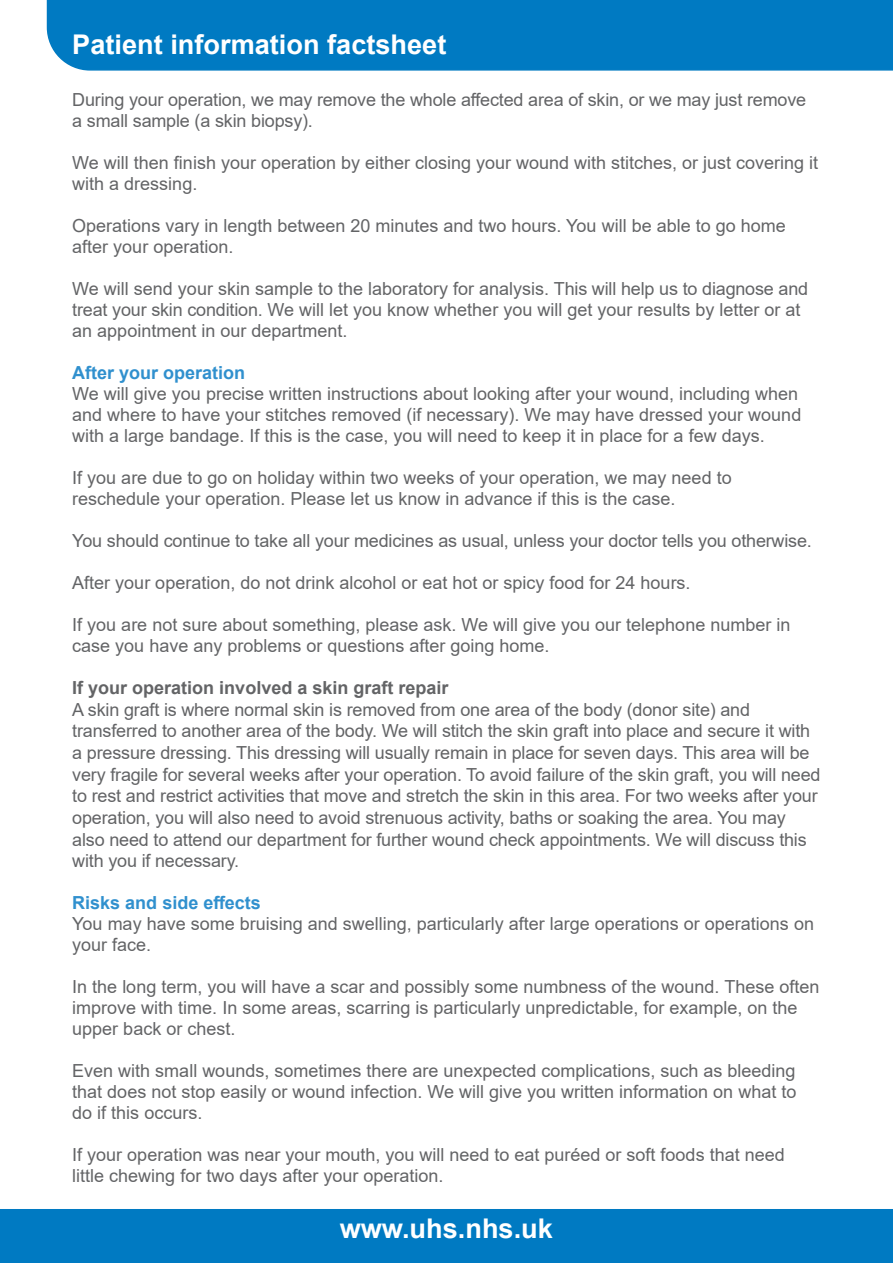
<style>
.page{position:relative;width:893px;height:1263px;background:#fff}
.page>*{position:absolute;margin:0;border:0;box-sizing:border-box;transform-origin:0 0}
.t1{font:700 27.15px "Arial";color:#fff}
.t2{font:18px/21px "Arial";color:#636466}
.t3{font:700 18px "Arial";color:#636466}
.t4{font:700 18px "Arial";color:#3090ce}
</style>
<div class="page">
<div style="left:0;top:1209px;width:893px;height:54px;background:#007ac2"></div>
<div style="left:46px;top:0;width:847px;height:71px;background:#007ac2"></div>
<h1 class="t1" style="left:72px;top:25px;width:376px">Patient information factsheet</h1>
<p class="t2" style="left:72px;top:89px;width:735px">During your operation, we may remove the whole affected area of skin, or we may just remove a small sample (a skin biopsy).</p>
<p class="t2" style="left:72px;top:152px;width:747px">We will then finish your operation by either closing your wound with stitches, or just covering it with a dressing.</p>
<p class="t2" style="left:72px;top:215px;width:715px">Operations vary in length between 20 minutes and two hours. You will be able to go home after your operation.</p>
<p class="t2" style="left:72px;top:278px;width:737px">We will send your skin sample to the laboratory for analysis. This will help us to diagnose and treat your skin condition. We will let you know whether you will get your results by letter or at an appointment in our department.</p>
<p class="t4" style="left:72px;top:360px;width:175px">After your operation</p>
<p class="t2" style="left:72px;top:383px;width:730px">We will give you precise written instructions about looking after your wound, including when and where to have your stitches removed (if necessary). We may have dressed your wound with a large bandage. If this is the case, you will need to keep it in place for a few days.</p>
<p class="t2" style="left:72px;top:467px;width:661px">If you are due to go on holiday within two weeks of your operation, we may need to reschedule your operation. Please let us know in advance if this is the case.</p>
<p class="t2" style="left:72px;top:530px;width:741px">You should continue to take all your medicines as usual, unless your doctor tells you otherwise.</p>
<p class="t2" style="left:72px;top:572px;width:620px">After your operation, do not drink alcohol or eat hot or spicy food for 24 hours.</p>
<p class="t2" style="left:72px;top:614px;width:720px">If you are not sure about something, please ask. We will give you our telephone number in case you have any problems or questions after going home.</p>
<p class="t3" style="left:72px;top:675px;width:378px">If your operation involved a skin graft repair</p>
<p class="t2" style="left:72px;top:699px;width:750px;line-height:21.6px">A skin graft is where normal skin is removed from one area of the body (donor site) and transferred to another area of the body. We will stitch the skin graft into place and secure it with a pressure dressing. This dressing will usually remain in place for seven days. This area will be very fragile for several weeks after your operation. To avoid failure of the skin graft, you will need to rest and restrict activities that move and stretch the skin in this area. For two weeks after your operation, you will also need to avoid strenuous activity, baths or soaking the area. You may also need to attend our department for further wound check appointments. We will discuss this with you if necessary.</p>
<p class="t4" style="left:72px;top:890px;width:190px">Risks and side effects</p>
<p class="t2" style="left:72px;top:913px;width:743px">You may have some bruising and swelling, particularly after large operations or operations on your face.</p>
<p class="t2" style="left:72px;top:976px;width:749px">In the long term, you will have a scar and possibly some numbness of the wound. These often improve with time. In some areas, scarring is particularly unpredictable, for example, on the upper back or chest.</p>
<p class="t2" style="left:72px;top:1060px;width:726px;text-align:justify">Even with small wounds, sometimes there are unexpected complications, such as bleeding that does not stop easily or wound infection. We will give you written information on what to do if this occurs.</p>
<p class="t2" style="left:72px;top:1144px;width:714px">If your operation was near your mouth, you will need to eat puréed or soft foods that need little chewing for two days after your operation.</p>
<h1 class="t1" style="left:340px;top:1209px;width:215px">www.uhs.nhs.uk</h1>
</div>
